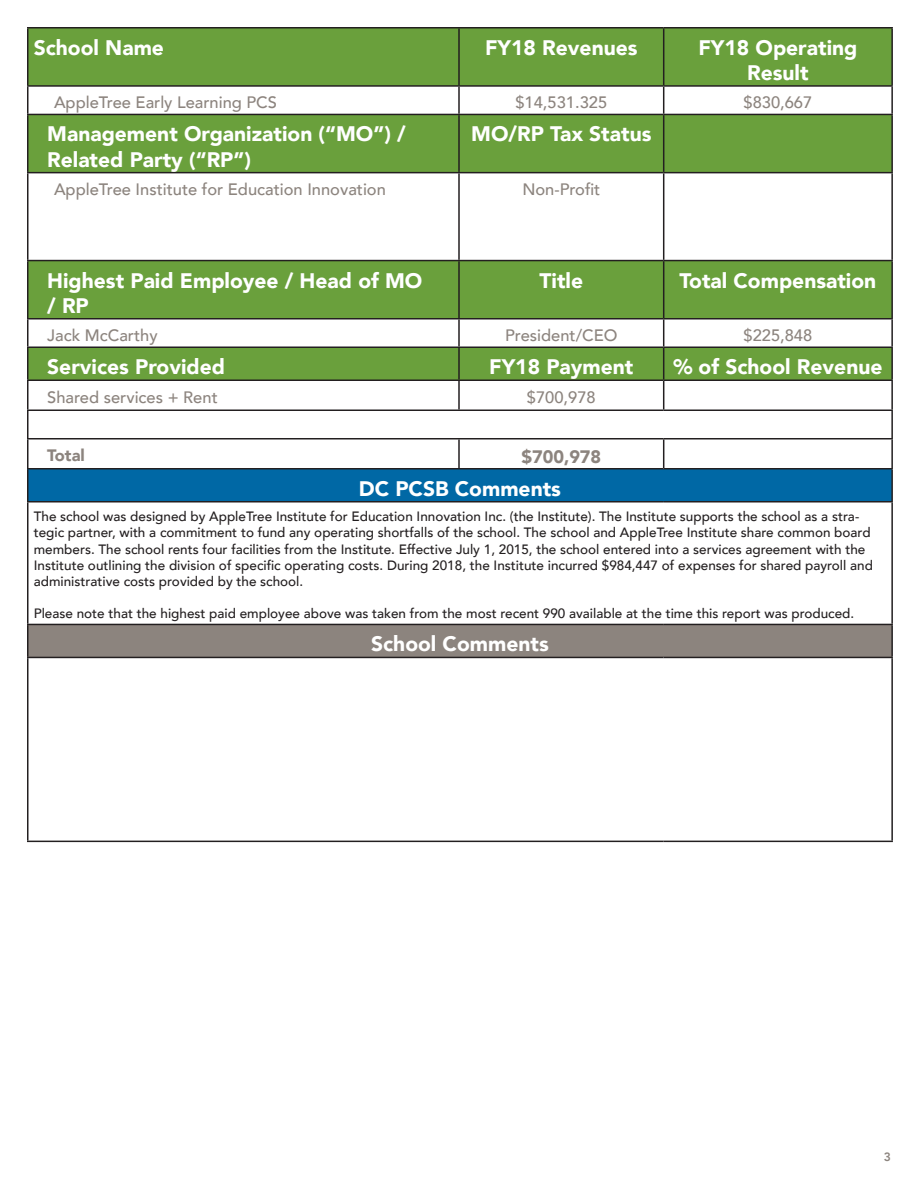
<style>
.page{position:relative;width:918px;height:1188px;background:#fff}
.page>*{position:absolute;margin:0;border:0;box-sizing:border-box;transform-origin:0 0}
.t1{font:900 21px/25.2px "Avenir";color:#fff}
.t2{font:900 18px "Avenir";color:#8c847e}
.t3{font:500 16.5px "Avenir";color:#8c847e}
.t4{font:900 16.5px "Avenir";color:#8c847e}
.t5{font:500 13.5px/16.2px "Avenir";color:#231f20}
.t6{font:800 12px "Avenir";color:#8c847e}
</style>
<div class="page">
<svg style="left:28px;top:28px;width:863px;height:352px;fill:#6aa03c"></svg>
<div style="left:28px;top:469px;width:864px;height:33px;background:#0068a5"></div>
<div style="left:28px;top:624px;width:864px;height:33px;background:#8c847e"></div>
<hr style="left:27px;top:27px;width:432px;height:1px;background:#231f20">
<hr style="left:27px;top:28px;width:1px;height:57px;background:#231f20">
<hr style="left:459px;top:27px;width:205px;height:1px;background:#231f20">
<hr style="left:458px;top:28px;width:2px;height:57px;background:#231f20">
<hr style="left:664px;top:27px;width:229px;height:1px;background:#231f20">
<hr style="left:663px;top:28px;width:1px;height:57px;background:#231f20">
<hr style="left:891px;top:28px;width:2px;height:57px;background:#231f20">
<hr style="left:27px;top:85px;width:432px;height:2px;background:#231f20">
<svg style="left:27px;top:87px;width:1px;height:27px"></svg>
<hr style="left:459px;top:85px;width:205px;height:2px;background:#231f20">
<hr style="left:458px;top:87px;width:2px;height:27px;background:#231f20">
<hr style="left:664px;top:85px;width:229px;height:2px;background:#231f20">
<svg style="left:663px;top:87px;width:1px;height:27px"></svg>
<hr style="left:891px;top:87px;width:2px;height:27px;background:#231f20">
<hr style="left:27px;top:114px;width:432px;height:1px;background:#231f20">
<hr style="left:27px;top:115px;width:1px;height:57px;background:#231f20">
<hr style="left:459px;top:114px;width:205px;height:1px;background:#231f20">
<hr style="left:458px;top:115px;width:2px;height:57px;background:#231f20">
<hr style="left:664px;top:114px;width:229px;height:1px;background:#231f20">
<hr style="left:663px;top:115px;width:1px;height:57px;background:#231f20">
<hr style="left:891px;top:115px;width:2px;height:57px;background:#231f20">
<hr style="left:27px;top:172px;width:432px;height:1px;background:#231f20">
<hr style="left:27px;top:173px;width:1px;height:87px;background:#231f20">
<hr style="left:459px;top:172px;width:205px;height:1px;background:#231f20">
<hr style="left:458px;top:173px;width:2px;height:87px;background:#231f20">
<hr style="left:664px;top:172px;width:229px;height:1px;background:#231f20">
<hr style="left:663px;top:173px;width:1px;height:87px;background:#231f20">
<hr style="left:891px;top:173px;width:2px;height:87px;background:#231f20">
<hr style="left:27px;top:260px;width:432px;height:1px;background:#231f20">
<hr style="left:27px;top:261px;width:1px;height:57px;background:#231f20">
<hr style="left:459px;top:260px;width:205px;height:1px;background:#231f20">
<hr style="left:458px;top:261px;width:2px;height:57px;background:#231f20">
<hr style="left:664px;top:260px;width:229px;height:1px;background:#231f20">
<hr style="left:663px;top:261px;width:1px;height:57px;background:#231f20">
<hr style="left:891px;top:261px;width:2px;height:57px;background:#231f20">
<hr style="left:27px;top:318px;width:432px;height:2px;background:#231f20">
<svg style="left:27px;top:320px;width:1px;height:26px"></svg>
<hr style="left:459px;top:318px;width:205px;height:2px;background:#231f20">
<hr style="left:458px;top:320px;width:2px;height:26px;background:#231f20">
<hr style="left:664px;top:318px;width:229px;height:2px;background:#231f20">
<svg style="left:663px;top:320px;width:1px;height:26px"></svg>
<hr style="left:891px;top:320px;width:2px;height:26px;background:#231f20">
<hr style="left:27px;top:346px;width:432px;height:2px;background:#231f20">
<hr style="left:27px;top:348px;width:1px;height:32px;background:#231f20">
<hr style="left:459px;top:346px;width:205px;height:2px;background:#231f20">
<hr style="left:458px;top:348px;width:2px;height:32px;background:#231f20">
<hr style="left:664px;top:346px;width:229px;height:2px;background:#231f20">
<hr style="left:663px;top:348px;width:1px;height:32px;background:#231f20">
<hr style="left:891px;top:348px;width:2px;height:32px;background:#231f20">
<hr style="left:27px;top:380px;width:432px;height:1px;background:#231f20">
<hr style="left:459px;top:380px;width:205px;height:1px;background:#231f20">
<hr style="left:458px;top:381px;width:2px;height:29px;background:#231f20">
<hr style="left:664px;top:380px;width:229px;height:1px;background:#231f20">
<svg style="left:663px;top:381px;width:1px;height:29px"></svg>
<hr style="left:891px;top:381px;width:2px;height:29px;background:#231f20">
<hr style="left:27px;top:410px;width:432px;height:1px;background:#231f20">
<hr style="left:459px;top:410px;width:205px;height:1px;background:#231f20">
<hr style="left:664px;top:410px;width:229px;height:1px;background:#231f20">
<hr style="left:891px;top:411px;width:2px;height:27px;background:#231f20">
<hr style="left:27px;top:438px;width:432px;height:2px;background:#231f20">
<svg style="left:27px;top:381px;width:1px;height:87px"></svg>
<hr style="left:459px;top:438px;width:205px;height:2px;background:#231f20">
<hr style="left:458px;top:440px;width:2px;height:28px;background:#231f20">
<hr style="left:664px;top:438px;width:229px;height:2px;background:#231f20">
<svg style="left:663px;top:440px;width:1px;height:28px"></svg>
<hr style="left:891px;top:440px;width:2px;height:28px;background:#231f20">
<hr style="left:27px;top:468px;width:432px;height:2px;background:#231f20">
<hr style="left:27px;top:470px;width:1px;height:31px;background:#231f20">
<hr style="left:459px;top:468px;width:205px;height:2px;background:#231f20">
<hr style="left:664px;top:468px;width:229px;height:2px;background:#231f20">
<hr style="left:891px;top:470px;width:2px;height:31px;background:#231f20">
<hr style="left:27px;top:501px;width:432px;height:1px;background:#231f20">
<hr style="left:27px;top:502px;width:1px;height:122px;background:#231f20">
<hr style="left:459px;top:501px;width:205px;height:1px;background:#231f20">
<hr style="left:664px;top:501px;width:229px;height:1px;background:#231f20">
<hr style="left:891px;top:502px;width:2px;height:122px;background:#231f20">
<hr style="left:27px;top:624px;width:432px;height:1px;background:#231f20">
<hr style="left:27px;top:625px;width:1px;height:32px;background:#231f20">
<hr style="left:459px;top:624px;width:205px;height:1px;background:#231f20">
<hr style="left:664px;top:624px;width:229px;height:1px;background:#231f20">
<hr style="left:891px;top:625px;width:2px;height:32px;background:#231f20">
<hr style="left:27px;top:657px;width:432px;height:1px;background:#231f20">
<hr style="left:27px;top:658px;width:1px;height:183px;background:#231f20">
<hr style="left:459px;top:657px;width:205px;height:1px;background:#231f20">
<hr style="left:664px;top:657px;width:229px;height:1px;background:#231f20">
<hr style="left:891px;top:658px;width:2px;height:183px;background:#231f20">
<hr style="left:27px;top:841px;width:432px;height:1px;background:#231f20">
<hr style="left:459px;top:841px;width:205px;height:1px;background:#231f20">
<hr style="left:664px;top:841px;width:229px;height:1px;background:#231f20">
<h1 class="t1" style="left:34px;top:34px;width:132px">School Name</h1>
<h1 class="t1" style="left:485px;top:34px;width:154px">FY18 Revenues</h1>
<h1 class="t1" style="left:698px;top:34px;width:161px;text-align:center">FY18 Operating<br>Result</h1>
<p class="t3" style="left:54px;top:88px;width:225px">AppleTree Early Learning PCS</p>
<p class="t3" style="left:515px;top:88px;width:93px">$14,531.325</p>
<p class="t3" style="left:744px;top:88px;width:70px">$830,667</p>
<h1 class="t1" style="left:47px;top:121px;width:360px">Management Organization (“MO”) /<br>Related Party (“RP”)</h1>
<h1 class="t1" style="left:471px;top:121px;width:182px">MO/RP Tax Status</h1>
<p class="t3" style="left:54px;top:175px;width:333px">AppleTree Institute for Education Innovation</p>
<p class="t3" style="left:522px;top:175px;width:79px">Non-Profit</p>
<h1 class="t1" style="left:47px;top:267px;width:377px">Highest Paid Employee / Head of MO / RP</h1>
<h1 class="t1" style="left:540px;top:267px;width:45px">Title</h1>
<h1 class="t1" style="left:680px;top:267px;width:198px">Total Compensation</h1>
<p class="t3" style="left:47px;top:321px;width:112px">Jack McCarthy</p>
<p class="t3" style="left:505px;top:321px;width:114px">President/CEO</p>
<p class="t3" style="left:744px;top:321px;width:70px">$225,848</p>
<h1 class="t1" style="left:47px;top:354px;width:179px">Services Provided</h1>
<h1 class="t1" style="left:489px;top:354px;width:146px">FY18 Payment</h1>
<h1 class="t1" style="left:673px;top:354px;width:211px">% of School Revenue</h1>
<p class="t3" style="left:47px;top:383px;width:172px">Shared services + Rent</p>
<p class="t3" style="left:527px;top:383px;width:70px">$700,978</p>
<p class="t4" style="left:47px;top:441px;width:39px">Total</p>
<h2 class="t2" style="left:521px;top:441px;width:81px">$700,978</h2>
<h1 class="t1" style="left:359px;top:475px;width:204px">DC PCSB Comments</h1>
<p class="t5" style="left:34px;top:508px;width:841px">The school was designed by AppleTree Institute for Education Innovation Inc. (the Institute). The Institute supports the school as a stra&shy;tegic partner, with a commitment to fund any operating shortfalls of the school. The school and AppleTree Institute share common board members. The school rents four facilities from the Institute. Effective July 1, 2015, the school entered into a services agreement with the Institute outlining the division of specific operating costs. During 2018, the Institute incurred $984,447 of expenses for shared payroll and administrative costs provided by the school.</p>
<p class="t5" style="left:34px;top:605px;width:822px">Please note that the highest paid employee above was taken from the most recent 990 available at the time this report was produced.</p>
<h1 class="t1" style="left:371px;top:631px;width:179px">School Comments</h1>
<p class="t6" style="left:884px;top:1147px;width:9px">3</p>
</div>
